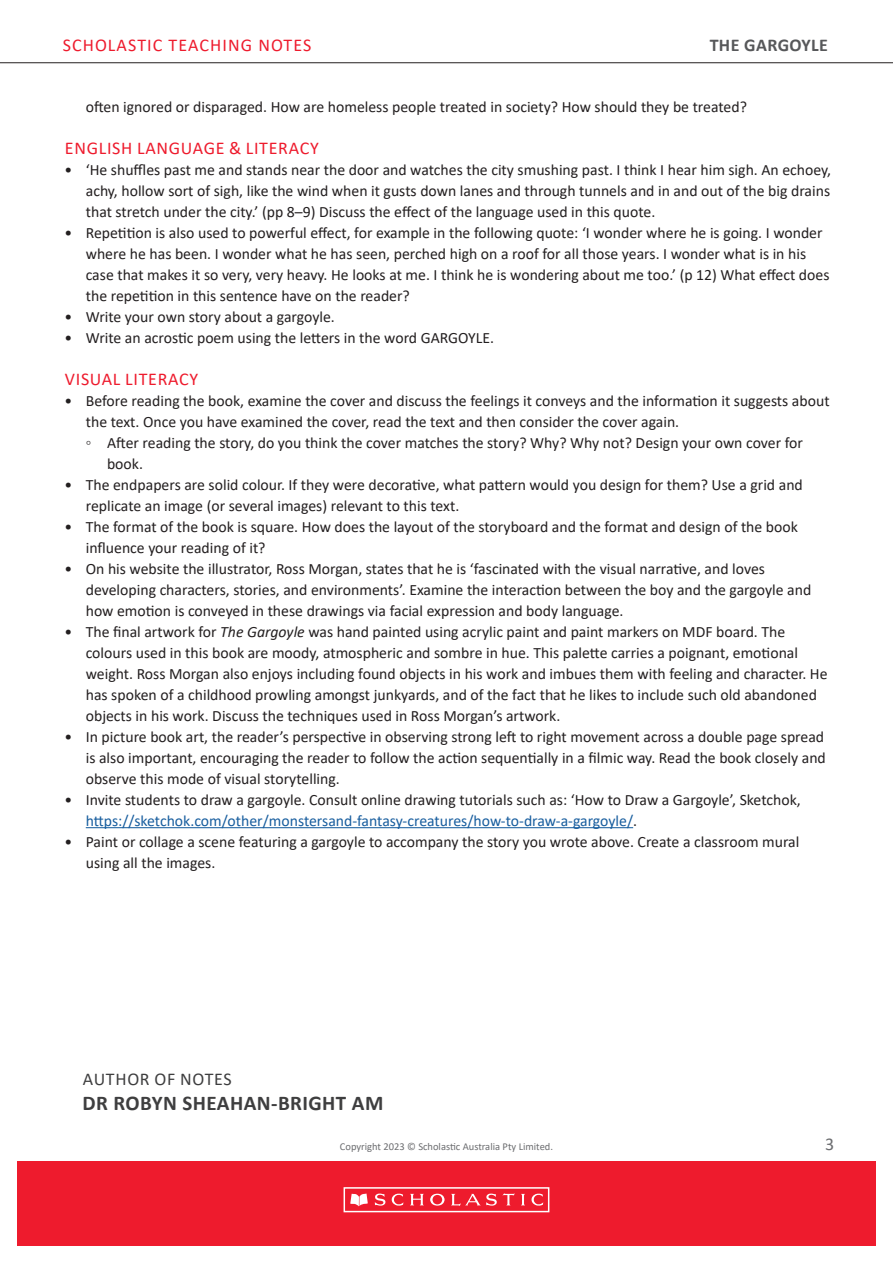
<style>
.page{position:relative;width:893px;height:1263px;background:#fff}
.page>*{position:absolute;margin:0;border:0;box-sizing:border-box;transform-origin:0 0}
.t1{font:700 21px "Calibri";letter-spacing:.02em;color:#3e3e3f}
.SUB_HEAD_2{font:18px "Calibri";letter-spacing:.04em;color:#ee1b2d}
.SUB_HEAD_2-2{font:18px "Calibri";letter-spacing:.06em;color:#ee1b2d}
.t2{font:18px "Calibri";letter-spacing:.04em;color:#3e3e3f}
.t3{font:700 18px "Calibri";letter-spacing:.02em;color:#57585a}
.t4{font:18px "Calibri";color:#6c6d70}
.t5{font:15.75px/21px "Calibri";color:#231f20}
.t6{font:10.5px "Calibri";color:#6c6d70}
.s1{font-style:italic}
.s2{color:#175d9e}
</style>
<div class="page">
<div style="left:17px;top:1161px;width:859px;height:85px;background:#ee1b2d"></div>
<div style="left:344px;top:1187px;width:205px;height:25px;border:2px solid #fff"></div>
<svg style="left:350px;top:1193px;width:18px;height:13px"></svg>
<svg style="left:375px;top:1193px;width:28px;height:13px"></svg>
<svg style="left:410px;top:1194px;width:14px;height:11px"></svg>
<svg style="left:521px;top:1194px;width:4px;height:11px"></svg>
<svg style="left:531px;top:1193px;width:12px;height:13px"></svg>
<svg style="left:430px;top:1194px;width:15px;height:11px"></svg>
<svg style="left:451px;top:1193px;width:64px;height:13px"></svg>
<hr style="left:0;top:62px;width:893px;height:1px;background:#231f20">
<hr style="left:86px;top:827px;width:547px;height:1px;background:#175d9e">
<p class="SUB_HEAD_2-2" style="left:63px;top:32px;width:250px">SCHOLASTIC TEACHING NOTES</p>
<p class="t3" style="left:710px;top:32px;width:120px">THE GARGOYLE</p>
<p class="t5" style="left:86px;top:96px;width:663px">often ignored or disparaged. How are homeless people treated in society? How should they be treated?</p>
<p class="SUB_HEAD_2" style="left:65px;top:135px;width:255px">ENGLISH LANGUAGE &amp; LITERACY</p>
<p class="t5" style="left:86px;top:159px;width:747px;text-align:justify;text-indent:-21px">• ‘He shuffles past me and stands near the door and watches the city smushing past. I think I hear him sigh. An echoey, achy, hollow sort of sigh, like the wind when it gusts down lanes and through tunnels and in and out of the big drains that stretch under the city.’ (pp 8–9) Discuss the effect of the language used in this quote.</p>
<p class="t5" style="left:86px;top:222px;width:745px;text-indent:-21px">• Repetition is also used to powerful effect, for example in the following quote: ‘I wonder where he is going. I wonder where he has been. I wonder what he has seen, perched high on a roof for all those years. I wonder what is in his case that makes it so very, very heavy. He looks at me. I think he is wondering about me too.’ (p 12) What effect does the repetition in this sentence have on the reader?</p>
<p class="t5" style="left:65px;top:306px;width:272px">• Write your own story about a gargoyle.</p>
<p class="t5" style="left:65px;top:327px;width:431px">• Write an acrostic poem using the letters in the word GARGOYLE.</p>
<p class="SUB_HEAD_2" style="left:65px;top:366px;width:135px">VISUAL LITERACY</p>
<p class="t5" style="left:86px;top:390px;width:745px;text-indent:-21px">• Before reading the book, examine the cover and discuss the feelings it conveys and the information it suggests about the text. Once you have examined the cover, read the text and then consider the cover again.</p>
<p class="t5" style="left:107px;top:432px;width:697px;text-indent:-21px">◦ After reading the story, do you think the cover matches the story? Why? Why not? Design your own cover for book.</p>
<p class="t5" style="left:86px;top:474px;width:719px;text-indent:-21px">• The endpapers are solid colour. If they were decorative, what pattern would you design for them? Use a grid and replicate an image (or several images) relevant to this text.</p>
<p class="t5" style="left:86px;top:516px;width:714px;text-indent:-21px">• The format of the book is square. How does the layout of the storyboard and the format and design of the book influence your reading of it?</p>
<p class="t5" style="left:86px;top:558px;width:727px;text-indent:-21px">• On his website the illustrator, Ross Morgan, states that he is ‘fascinated with the visual narrative, and loves developing characters, stories, and environments’. Examine the interaction between the boy and the gargoyle and how emotion is conveyed in these drawings via facial expression and body language.</p>
<p class="t5" style="left:86px;top:621px;width:743px;text-indent:-21px">• The final artwork for <span class="s1">The Gargoyle</span> was hand painted using acrylic paint and paint markers on MDF board. The colours used in this book are moody, atmospheric and sombre in hue. This palette carries a poignant, emotional weight. Ross Morgan also enjoys including found objects in his work and imbues them with feeling and character. He has spoken of a childhood prowling amongst junkyards, and of the fact that he likes to include such old abandoned objects in his work. Discuss the techniques used in Ross Morgan’s artwork.</p>
<p class="t5" style="left:86px;top:726px;width:742px;text-align:justify;text-indent:-21px">• In picture book art, the reader’s perspective in observing strong left to right movement across a double page spread is also important, encouraging the reader to follow the action sequentially in a filmic way. Read the book closely and observe this mode of visual storytelling.</p>
<p class="t5" style="left:86px;top:789px;width:716px;text-indent:-21px">• Invite students to draw a gargoyle. Consult online drawing tutorials such as: ‘How to Draw a Gargoyle’, Sketchok, <span class="s2">https://sketchok.com/other/monstersand-fantasy-creatures/how-to-draw-a-gargoyle/</span>.</p>
<p class="t5" style="left:86px;top:831px;width:715px;text-indent:-21px">• Paint or collage a scene featuring a gargoyle to accompany the story you wrote above. Create a classroom mural using all the images.</p>
<p class="t2" style="left:83px;top:1066px;width:150px">AUTHOR OF NOTES</p>
<p class="t1" style="left:83px;top:1088px;width:302px">DR ROBYN SHEAHAN-BRIGHT AM</p>
<p class="t6" style="left:340px;top:1139px;width:215px">Copyright 2023 © Scholastic Australia Pty Limited.</p>
<p class="t4" style="left:825px;top:1131px;width:11px">3</p>
</div>
